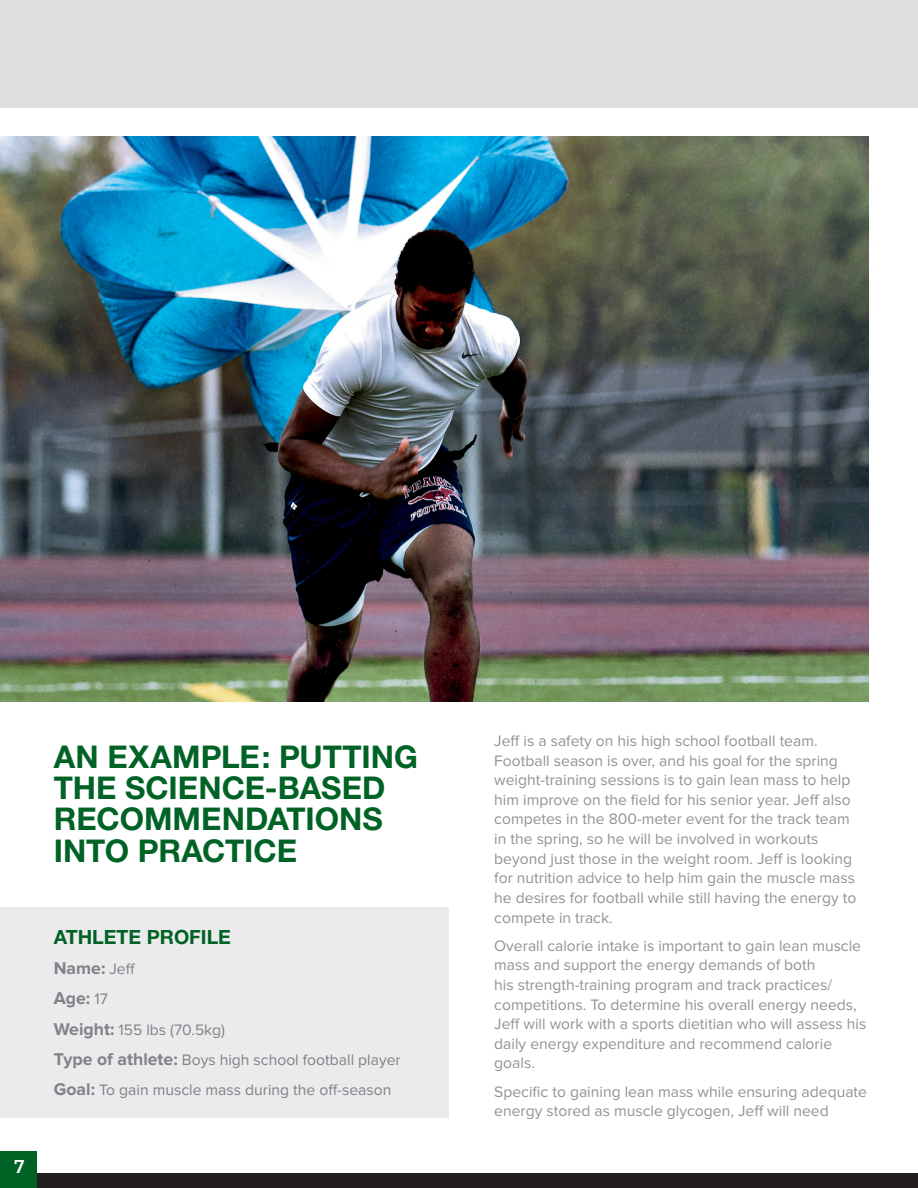
<style>
.page{position:relative;width:918px;height:1188px;background:#fff}
.page>*{position:absolute;margin:0;border:0;box-sizing:border-box;transform-origin:0 0}
.t1{font:700 31.35px/31.3px "Helvetica Neue";color:#016226}
.t2{font:700 19.65px "Helvetica Neue";color:#016226}
.t3{font:700 19.65px "Gatorade";color:#fff}
.t4{font:700 17.7px/30.2px "Proxima Nova";color:#808285}
.t5{font:15.75px/19.6px "Proxima Nova";color:#919396}
.t6{font:15.75px/30.2px "Proxima Nova";color:#808285}
.s1{font-weight:400;font-size:15.75px}
.s2{font-weight:700;font-size:17.7px}
</style>
<div class="page">
<div style="left:0;top:0;width:918px;height:107px;background:#dddee0"></div>
<img style="left:0;top:136px;width:869px;height:565px">
<div style="left:0;top:907px;width:449px;height:211px;background:#ebebed"></div>
<div style="left:0;top:1174px;width:918px;height:14px;background:#231f20"></div>
<div style="left:0;top:1151px;width:37px;height:37px;background:#016226"></div>
<p class="t3" style="left:14px;top:1155px;width:12px">7</p>
<h1 class="t1" style="left:54px;top:740px;width:366px">AN EXAMPLE: PUTTING<br>THE SCIENCE-BASED<br>RECOMMENDATIONS<br>INTO PRACTICE</h1>
<p class="t2" style="left:54px;top:925px;width:179px">ATHLETE PROFILE</p>
<p class="t4" style="left:54px;top:954px;width:83px">Name: <span class="s1">Jeff<br></span>Age: <span class="s1">17</span></p>
<p class="t6" style="left:54px;top:1015px;width:349px"><span class="s2">Weight:</span> 155 lbs (70.5kg)<br><span class="s2">Type of athlete:</span> Boys high school football player<br><span class="s2">Goal:</span> To gain muscle mass during the off-season</p>
<p class="t5" style="left:494px;top:731px;width:364px">Jeff is a safety on his high school football team.<br>Football season is over, and his goal for the spring weight-training sessions is to gain lean mass to help him improve on the field for his senior year. Jeff also competes in the 800-meter event for the track team in the spring, so he will be involved in workouts beyond just those in the weight room. Jeff is looking for nutrition advice to help him gain the muscle mass he desires for football while still having the energy to compete in track.</p>
<p class="t5" style="left:494px;top:936px;width:374px">Overall calorie intake is important to gain lean muscle mass and support the energy demands of both<br>his strength-training program and track practices/ competitions. To determine his overall energy needs, Jeff will work with a sports dietitian who will assess his daily energy expenditure and recommend calorie goals.</p>
<p class="t5" style="left:494px;top:1082px;width:374px">Specific to gaining lean mass while ensuring adequate energy stored as muscle glycogen, Jeff will need</p>
</div>
